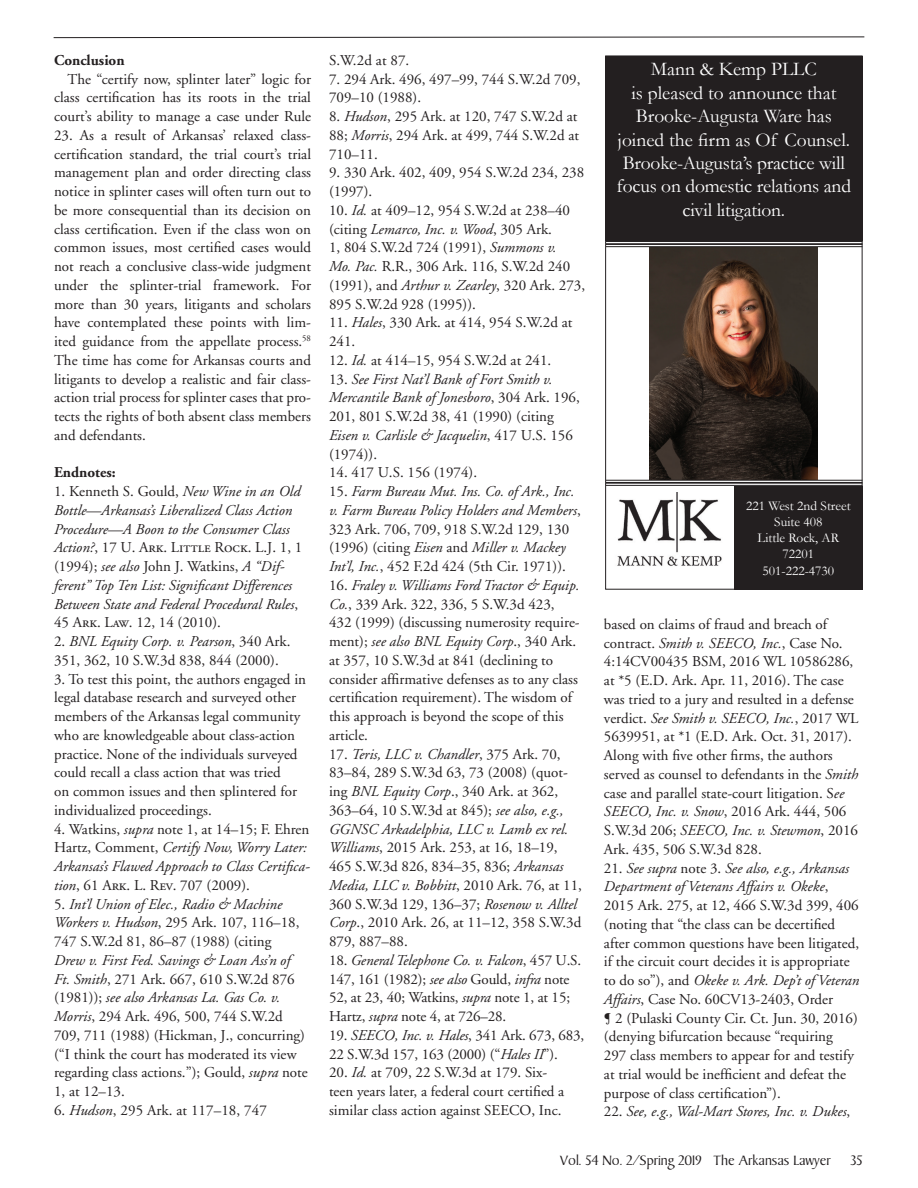
<style>
.page{position:relative;width:918px;height:1188px;background:#fff}
.page>*{position:absolute;margin:0;border:0;box-sizing:border-box;transform-origin:0 0}
.t1{font:19.5px/23.4px "Garamond";letter-spacing:-.01em;color:#fff;text-align:center}
.t2{font:15px/18.8px "Adobe Garamond";color:#231f20}
.t3{font:italic 15px/18.8px "Adobe Garamond";color:#231f20}
.t4{font:15px "Caspian";color:#231f20}
.t5{font:700 15px "Adobe Garamond";color:#231f20}
.t6{font:13.5px/16.2px "Garamond";color:#fff;text-align:center}
.s1{font-style:normal}
.s2{font-family:"Adobe Garamond Regular SC";font-style:normal}
.s3{font-style:italic}
</style>
<div class="page">
<svg style="left:53px;top:36px;width:812px;height:2px;background:#918f90"></svg>
<img style="left:650px;top:247px;width:168px;height:233px">
<img style="left:617px;top:493px;width:105px;height:73px">
<div style="left:734px;top:486px;width:128px;height:104px;background:#231f20"></div>
<div style="left:605px;top:56px;width:257px;height:185px;background:#231f20"></div>
<hr style="left:606px;top:480px;width:256px;height:1px;background:#231f20">
<hr style="left:606px;top:482px;width:256px;height:2px;background:#231f20">
<hr style="left:606px;top:485px;width:256px;height:1px;background:#231f20">
<hr style="left:606px;top:241px;width:256px;height:1px;background:#231f20">
<hr style="left:606px;top:243px;width:256px;height:2px;background:#231f20">
<hr style="left:606px;top:246px;width:256px;height:1px;background:#231f20">
<p class="t5" style="left:54px;top:52px;width:72px">Conclusion</p>
<p class="t2" style="left:54px;top:70px;width:258px;text-align:justify;text-indent:14px">The “certify now, splinter later” logic for class certification has its roots in the trial court’s ability to manage a case under Rule</p>
<p class="t2" style="left:54px;top:126px;width:258px;text-align:justify">23. As a result of Arkansas’ relaxed class&shy;certification standard, the trial court’s trial management plan and order directing class notice in splinter cases will often turn out to be more consequential than its decision on class certification. Even if the class won on common issues, most certified cases would not reach a conclusive class-wide judgment under the splinter-trial framework. For more than 30 years, litigants and scholars have contemplated these points with lim&shy;ited guidance from the appellate process.<sup>58<br></sup>The time has come for Arkansas courts and litigants to develop a realistic and fair class&shy;action trial process for splinter cases that pro&shy;tects the rights of both absent class members and defendants.</p>
<p class="t5" style="left:54px;top:465px;width:63px">Endnotes:</p>
<p class="t3" style="left:54px;top:483px;width:250px"><span class="s1">1. Kenneth S. Gould,</span> New Wine in an Old Bottle—Arkansas’s Liberalized Class Action Procedure—A Boon to the Consumer Class Action?<span class="s1">, 17</span> <span class="s2">U. Ark. Little Rock. L.J.</span> <span class="s1">1, 1 (1994);</span> see also <span class="s1">John J. Watkins,</span> A “Dif&shy;ferent” Top Ten List: Significant Differences Between State and Federal Procedural Rules<span class="s1">, 45</span> <span class="s2">Ark. Law.</span> <span class="s1">12, 14 (2010).</span></p>
<p class="t2" style="left:54px;top:632px;width:238px">2. <span class="s3">BNL Equity Corp. v. Pearson</span>, 340 Ark.<br>351, 362, 10 S.W.3d 838, 844 (2000).</p>
<p class="t2" style="left:54px;top:670px;width:253px">3. To test this point, the authors engaged in legal database research and surveyed other members of the Arkansas legal community who are knowledgeable about class-action practice. None of the individuals surveyed could recall a class action that was tried<br>on common issues and then splintered for individualized proceedings.</p>
<p class="t3" style="left:54px;top:820px;width:257px"><span class="s1">4. Watkins,</span> supra <span class="s1">note 1, at 14–15; F. Ehren Hartz, Comment,</span> Certify Now, Worry Later:<br>Arkansas’s Flawed Approach to Class Certifica&shy;tion<span class="s1">, 61</span> <span class="s2">Ark. L. Rev.</span> <span class="s1">707 (2009).</span></p>
<p class="t2" style="left:54px;top:895px;width:255px">5. <span class="s3">Int’l Union of Elec., Radio &amp; Machine Workers v. Hudson</span>, 295 Ark. 107, 116–18, 747 S.W.2d 81, 86–87 (1988) (citing<br><span class="s3">Drew v. First Fed. Savings &amp; Loan Ass’n of Ft. Smith</span>, 271 Ark. 667, 610 S.W.2d 876 (1981)); <span class="s3">see also Arkansas La. Gas Co. v.<br>Morris</span>, 294 Ark. 496, 500, 744 S.W.2d 709, 711 (1988) (Hickman, J., concurring) (“I think the court has moderated its view regarding class actions.”); Gould, <span class="s3">supra</span> note 1, at 12–13.</p>
<p class="t2" style="left:54px;top:1101px;width:214px">6. <span class="s3">Hudson</span>, 295 Ark. at 117–18, 747</p>
<p class="t2" style="left:329px;top:51px;width:82px">S.W.2d at 87.</p>
<p class="t2" style="left:329px;top:70px;width:253px">7. 294 Ark. 496, 497–99, 744 S.W.2d 709,<br>709–10 (1988).</p>
<p class="t2" style="left:329px;top:107px;width:252px;text-align:justify">8. <span class="s3">Hudson</span>, 295 Ark. at 120, 747 S.W.2d at 88; <span class="s3">Morris</span>, 294 Ark. at 499, 744 S.W.2d at 710–11.</p>
<p class="t2" style="left:329px;top:164px;width:257px">9. 330 Ark. 402, 409, 954 S.W.2d 234, 238 (1997).</p>
<p class="t2" style="left:329px;top:201px;width:258px">10. <span class="s3">Id.</span> at 409–12, 954 S.W.2d at 238–40 (citing <span class="s3">Lemarco, Inc. v. Wood</span>, 305 Ark.<br>1, 804 S.W.2d 724 (1991), <span class="s3">Summons v.<br>Mo. Pac.</span> R.R., 306 Ark. 116, S.W.2d 240 (1991), and <span class="s3">Arthur v. Zearley</span>, 320 Ark. 273, 895 S.W.2d 928 (1995)).</p>
<p class="t2" style="left:329px;top:314px;width:245px">11. <span class="s3">Hales</span>, 330 Ark. at 414, 954 S.W.2d at<br>241.</p>
<p class="t2" style="left:329px;top:351px;width:224px">12. <span class="s3">Id.</span> at 414–15, 954 S.W.2d at 241.</p>
<p class="t3" style="left:329px;top:370px;width:252px"><span class="s1">13.</span> See First Nat’l Bank of Fort Smith v.<br>Mercantile Bank of Jonesboro<span class="s1">, 304 Ark. 196, 201, 801 S.W.2d 38, 41 (1990) (citing </span>Eisen v. Carlisle &amp; Jacquelin<span class="s1">, 417 U.S. 156 (1974)).</span></p>
<p class="t2" style="left:329px;top:464px;width:150px">14. 417 U.S. 156 (1974).</p>
<p class="t3" style="left:329px;top:483px;width:253px"><span class="s1">15.</span> Farm Bureau Mut. Ins. Co. of Ark., Inc. v. Farm Bureau Policy Holders and Members<span class="s1">, 323 Ark. 706, 709, 918 S.W.2d 129, 130 (1996) (citing</span> Eisen <span class="s1">and</span> Miller v. Mackey Int’l, Inc.<span class="s1">, 452 F.2d 424 (5th Cir. 1971)).</span></p>
<p class="t2" style="left:329px;top:576px;width:252px">16. <span class="s3">Fraley v. Williams Ford Tractor &amp; Equip.<br>Co.</span>, 339 Ark. 322, 336, 5 S.W.3d 423, 432 (1999) (discussing numerosity require&shy;ment); <span class="s3">see also BNL Equity Corp</span>., 340 Ark. at 357, 10 S.W.3d at 841 (declining to consider affirmative defenses as to any class certification requirement). The wisdom of this approach is beyond the scope of this article.</p>
<p class="t2" style="left:329px;top:745px;width:254px">17. <span class="s3">Teris, LLC v. Chandler</span>, 375 Ark. 70, 83–84, 289 S.W.3d 63, 73 (2008) (quot&shy;ing <span class="s3">BNL Equity Corp</span>., 340 Ark. at 362, 363–64, 10 S.W.3d at 845); <span class="s3">see also, e.g., GGNSC Arkadelphia, LLC v. Lamb ex rel.<br>Williams</span>, 2015 Ark. 253, at 16, 18–19, 465 S.W.3d 826, 834–35, 836; <span class="s3">Arkansas Media, LLC v. Bobbitt</span>, 2010 Ark. 76, at 11, 360 S.W.3d 129, 136–37; <span class="s3">Rosenow v. Alltel Corp</span>., 2010 Ark. 26, at 11–12, 358 S.W.3d 879, 887–88.</p>
<p class="t2" style="left:329px;top:951px;width:254px">18. <span class="s3">General Telephone Co. v. Falcon</span>, 457 U.S.<br>147, 161 (1982); <span class="s3">see also</span> Gould, <span class="s3">infra</span> note 52, at 23, 40; Watkins, <span class="s3">supra</span> note 1, at 15; Hartz, <span class="s3">supra</span> note 4, at 726–28.</p>
<p class="t2" style="left:329px;top:1026px;width:257px">19. <span class="s3">SEECO, Inc. v. Hales</span>, 341 Ark. 673, 683,<br>22 S.W.3d 157, 163 (2000) (“<span class="s3">Hales II</span>”).</p>
<p class="t2" style="left:329px;top:1064px;width:237px">20. <span class="s3">Id.</span> at 709, 22 S.W.3d at 179. Six&shy;teen years later, a federal court certified a similar class action against SEECO, Inc.</p>
<p class="t1" style="left:651px;top:57px;width:167px">Mann &amp; Kemp PLLC</p>
<p class="t1" style="left:618px;top:81px;width:234px">is pleased to announce that<br>Brooke-Augusta Ware has joined the firm as Of Counsel.</p>
<p class="t1" style="left:617px;top:151px;width:236px">Brooke-Augusta’s practice will focus on domestic relations and civil litigation.</p>
<p class="t6" style="left:746px;top:497px;width:106px">221 West 2nd Street</p>
<p class="t6" style="left:774px;top:513px;width:50px">Suite 408</p>
<p class="t6" style="left:758px;top:530px;width:83px">Little Rock, AR<br>72201</p>
<p class="t6" style="left:763px;top:562px;width:73px">501-222-4730</p>
<p class="t2" style="left:604px;top:615px;width:256px">based on claims of fraud and breach of contract. <span class="s3">Smith v. SEECO, Inc.</span>, Case No.<br>4:14CV00435 BSM, 2016 WL 10586286, at *5 (E.D. Ark. Apr. 11, 2016). The case was tried to a jury and resulted in a defense verdict. <span class="s3">See Smith v. SEECO, Inc.</span>, 2017 WL 5639951, at *1 (E.D. Ark. Oct. 31, 2017).<br>Along with five other firms, the authors served as counsel to defendants in the <span class="s3">Smith </span>case and parallel state-court litigation. S<span class="s3">ee SEECO, Inc. v. Snow</span>, 2016 Ark. 444, 506<br>S.W.3d 206; <span class="s3">SEECO, Inc. v. Stewmon</span>, 2016<br>Ark. 435, 506 S.W.3d 828.</p>
<p class="t2" style="left:604px;top:859px;width:257px">21. <span class="s3">See supra</span> note 3. <span class="s3">See also, e.g., Arkansas Department of Veterans Affairs v. Okeke</span>, 2015 Ark. 275, at 12, 466 S.W.3d 399, 406 (noting that “the class can be decertified after common questions have been litigated, if the circuit court decides it is appropriate to do so”), and <span class="s3">Okeke v. Ark. Dep’t of Veteran Affairs</span>, Case No. 60CV13-2403, Order<br>¶ 2 (Pulaski County Cir. Ct. Jun. 30, 2016) (denying bifurcation because “requiring<br>297 class members to appear for and testify at trial would be inefficient and defeat the purpose of class certification”).</p>
<p class="t3" style="left:604px;top:1103px;width:248px"><span class="s1">22.</span> See, e.g., Wal-Mart Stores, Inc. v. Dukes<span class="s1">,</span></p>
<p class="t4" style="left:560px;top:1153px;width:273px">Vol. 54 No. 2/Spring 2019 The Arkansas Lawyer</p>
<p class="t4" style="left:850px;top:1153px;width:14px">35</p>
</div>
